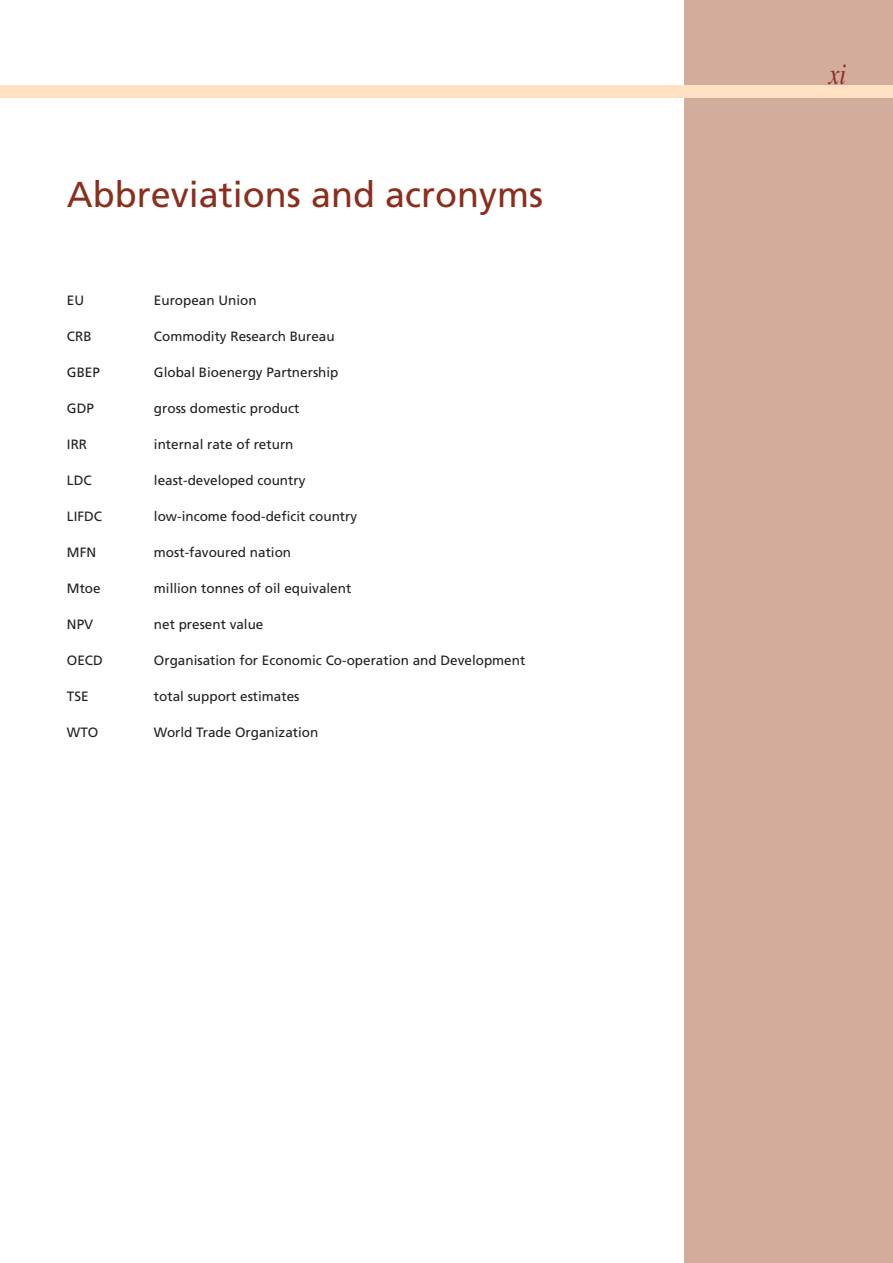
<style>
.page{position:relative;width:893px;height:1263px;background:#fff}
.page>*{position:absolute;margin:0;border:0;box-sizing:border-box;transform-origin:0 0}
.t1{font:36px "Frutiger LT Std";color:#8b2e1d}
.t2{font:italic 30px "Times";color:#8b2e1d;scale:.8 1}
.t3{font:13.5px "Frutiger LT Std";color:#231f20}
</style>
<div class="page">
<div style="left:685px;top:0;width:208px;height:1263px;background:#d2ad9c"></div>
<div style="left:0;top:85px;width:893px;height:13px;background:#fee0c3"></div>
<h1 class="t1" style="left:67px;top:179px;width:478px">Abbreviations and acronyms</h1>
<p class="t3" style="left:67px;top:294px;width:19px">EU</p>
<p class="t3" style="left:154px;top:294px;width:104px">European Union</p>
<p class="t3" style="left:67px;top:330px;width:26px">CRB</p>
<p class="t3" style="left:154px;top:330px;width:182px">Commodity Research Bureau</p>
<p class="t3" style="left:67px;top:366px;width:35px">GBEP</p>
<p class="t3" style="left:154px;top:366px;width:186px">Global Bioenergy Partnership</p>
<p class="t3" style="left:67px;top:402px;width:28px">GDP</p>
<p class="t3" style="left:154px;top:402px;width:147px">gross domestic product</p>
<p class="t3" style="left:67px;top:438px;width:22px">IRR</p>
<p class="t3" style="left:154px;top:438px;width:141px">internal rate of return</p>
<p class="t3" style="left:67px;top:474px;width:26px">LDC</p>
<p class="t3" style="left:154px;top:474px;width:153px">least-developed country</p>
<p class="t3" style="left:67px;top:510px;width:37px">LIFDC</p>
<p class="t3" style="left:154px;top:510px;width:205px">low-income food-deficit country</p>
<p class="t3" style="left:67px;top:546px;width:31px">MFN</p>
<p class="t3" style="left:154px;top:546px;width:139px">most-favoured nation</p>
<p class="t3" style="left:67px;top:582px;width:35px">Mtoe</p>
<p class="t3" style="left:154px;top:582px;width:199px">million tonnes of oil equivalent</p>
<p class="t3" style="left:67px;top:618px;width:28px">NPV</p>
<p class="t3" style="left:154px;top:618px;width:111px">net present value</p>
<p class="t3" style="left:67px;top:654px;width:38px">OECD</p>
<p class="t3" style="left:154px;top:654px;width:373px">Organisation for Economic Co-operation and Development</p>
<p class="t3" style="left:67px;top:690px;width:23px">TSE</p>
<p class="t3" style="left:154px;top:690px;width:147px">total support estimates</p>
<p class="t3" style="left:67px;top:726px;width:33px">WTO</p>
<p class="t3" style="left:154px;top:726px;width:166px">World Trade Organization</p>
<h2 class="t2" style="left:829px;top:63px;width:23px">xi</h2>
</div>
